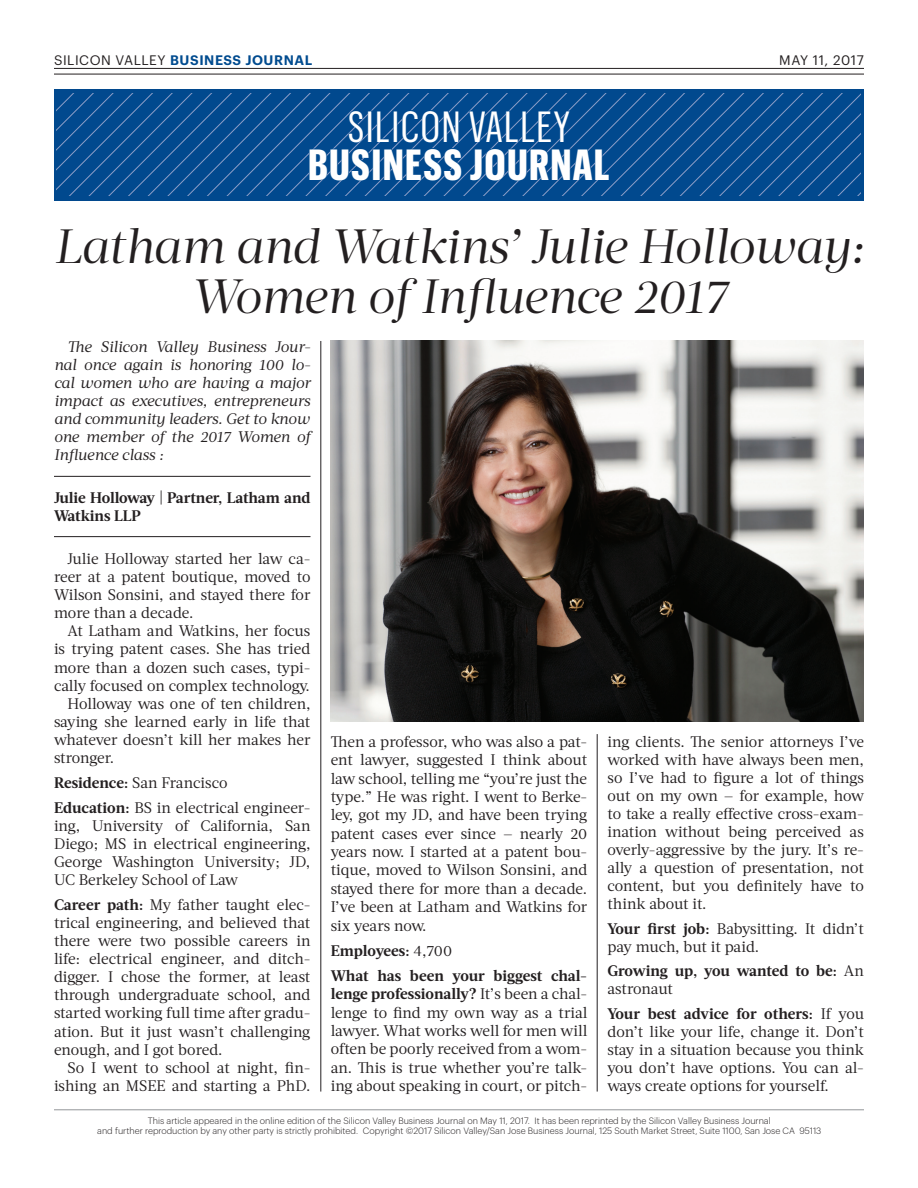
<style>
.page{position:relative;width:918px;height:1188px;background:#fff}
.page>*{position:absolute;margin:0;border:0;box-sizing:border-box;transform-origin:0 0}
.t1{font:italic 48px "Acta Headline";letter-spacing:-.015em;color:#231f20}
.t2{font:700 42.6px "Graphik X Cond";letter-spacing:.03em;color:#fff}
.t3{font:42.6px "Graphik X Cond";letter-spacing:.03em;color:#fff}
.t4{font:15.3px/18.1px "Acta";letter-spacing:-.005em;color:#231f20;text-align:justify}
.t5{font:italic 15.3px/18px "Acta";letter-spacing:-.01em;color:#231f20;text-align:justify}
.t6{font:700 15.3px/18px "Acta";letter-spacing:-.005em;color:#231f20}
.t7{font:600 13.5px "Graphik";letter-spacing:.04em;color:#004b8f}
.t8{font:13.5px "Graphik";letter-spacing:.045em;color:#231f20}
.t9{font:300 9px "Graphik";color:#231f20}
.s1{font-weight:400;color:#231f20}
.s2{font-weight:700}
.s3{font-weight:400}
</style>
<div class="page">
<hr style="left:321px;top:341px;width:1px;height:751px;background:#231f20">
<hr style="left:597px;top:734px;width:1px;height:358px;background:#231f20">
<hr style="left:54px;top:1110px;width:810px;height:1px;background:#939598">
<hr style="left:54px;top:68px;width:810px;height:1px;background:#231f20">
<hr style="left:54px;top:74px;width:810px;height:1px;background:#231f20">
<hr style="left:54px;top:476px;width:256px;height:1px;background:#231f20">
<hr style="left:54px;top:536px;width:256px;height:1px;background:#231f20">
<img style="left:331px;top:341px;width:533px;height:381px">
<div style="left:54px;top:89px;width:810px;height:112px;background:#01498e"></div>
<svg style="left:57px;top:94px;width:162px;height:102px"></svg>
<svg style="left:219px;top:94px;width:642px;height:102px"></svg>
<svg style="left:469px;top:110px;width:101px;height:32px"></svg>
<svg style="left:309px;top:110px;width:61px;height:71px"></svg>
<svg style="left:377px;top:110px;width:85px;height:71px"></svg>
<svg style="left:470px;top:148px;width:140px;height:33px"></svg>
<p class="t7" style="left:54px;top:50px;width:260px"><span class="s1">SILICON VALLEY</span> BUSINESS JOURNAL</p>
<p class="t3" style="left:348px;top:101px;width:224px">SILICON VALLEY</p>
<p class="t2" style="left:308px;top:139px;width:303px">BUSINESS JOURNAL</p>
<p class="t8" style="left:779px;top:50px;width:86px">MAY 11, 2017</p>
<p class="t1" style="left:54px;top:218px;width:811px">Latham and Watkins’ Julie Holloway:</p>
<p class="t1" style="left:191px;top:269px;width:538px">Women of Influence 2017</p>
<p class="t5" style="left:54px;top:338px;width:258px;text-indent:14px">The Silicon Valley Business Jour&shy;nal once again is honoring 100 lo&shy;cal women who are having a major impact as executives, entrepreneurs and community leaders. Get to know one member of the 2017 Women of Influence class :</p>
<p class="t6" style="left:54px;top:489px;width:258px">Julie Holloway | Partner, Latham and<br>Watkins LLP</p>
<p class="t4" style="left:54px;top:550px;width:258px;text-indent:14px">Julie Holloway started her law ca&shy;reer at a patent boutique, moved to Wilson Sonsini, and stayed there for more than a decade.</p>
<p class="t4" style="left:54px;top:622px;width:258px;text-indent:14px">At Latham and Watkins, her focus is trying patent cases. She has tried more than a dozen such cases, typi&shy;cally focused on complex technology.</p>
<p class="t4" style="left:54px;top:695px;width:258px;text-indent:14px">Holloway was one of ten children, saying she learned early in life that whatever doesn’t kill her makes her stronger.</p>
<p class="t4" style="left:54px;top:774px;width:175px"><span class="s2">Residence:</span> San Francisco</p>
<p class="t4" style="left:54px;top:798px;width:258px"><span class="s2">Education:</span> BS in electrical engineer&shy;ing, University of California, San Diego; MS in electrical engineering, George Washington University; JD, UC Berkeley School of Law</p>
<p class="t4" style="left:54px;top:896px;width:258px"><span class="s2">Career path:</span> My father taught elec&shy;trical engineering, and believed that there were two possible careers in life: electrical engineer, and ditch&shy;digger. I chose the former, at least through undergraduate school, and started working full time after gradu&shy;ation. But it just wasn’t challenging enough, and I got bored.</p>
<p class="t4" style="left:54px;top:1059px;width:258px;text-align:right">So I went to school at night, fin&shy;ishing an MSEE and starting a PhD.</p>
<p class="t4" style="left:331px;top:732px;width:258px">Then a professor, who was also a pat&shy;ent lawyer, suggested I think about law school, telling me “you’re just the type.” He was right. I went to Berke&shy;ley, got my JD, and have been trying patent cases ever since — nearly 20 years now. I started at a patent bou&shy;tique, moved to Wilson Sonsini, and stayed there for more than a decade.<br>I’ve been at Latham and Watkins for six years now.</p>
<p class="t6" style="left:331px;top:942px;width:123px">Employees: <span class="s3">4,700</span></p>
<p class="t4" style="left:331px;top:967px;width:258px"><span class="s2">What has been your biggest chal&shy;lenge professionally?</span> It’s been a chal&shy;lenge to find my own way as a trial lawyer. What works well for men will often be poorly received from a wom&shy;an. This is true whether you’re talk&shy;ing about speaking in court, or pitch-</p>
<p class="t4" style="left:608px;top:733px;width:258px">ing clients. The senior attorneys I’ve worked with have always been men, so I’ve had to figure a lot of things out on my own — for example, how to take a really effective cross-exam&shy;ination without being perceived as overly-aggressive by the jury. It’s re&shy;ally a question of presentation, not content, but you definitely have to think about it.</p>
<p class="t4" style="left:608px;top:919px;width:258px"><span class="s2">Your first job:</span> Babysitting. It didn’t pay much, but it paid.</p>
<p class="t6" style="left:608px;top:962px;width:258px">Growing up, you wanted to be: <span class="s3">An astronaut</span></p>
<p class="t4" style="left:608px;top:1005px;width:258px"><span class="s2">Your best advice for others:</span> If you don’t like your life, change it. Don’t stay in a situation because you think you don’t have options. You can al&shy;ways create options for yourself.</p>
<p class="t9" style="left:148px;top:1114px;width:624px">This article appeared in the online edition of the Silicon Valley Business Journal on May 11, 2017. It has been reprinted by the Silicon Valley Business Journal</p>
<p class="t9" style="left:97px;top:1124px;width:726px">and further reproduction by any other party is strictly prohibited. Copyright ©2017 Silicon Valley/San Jose Business Journal, 125 South Market Street, Suite 1100, San Jose CA 95113</p>
</div>
